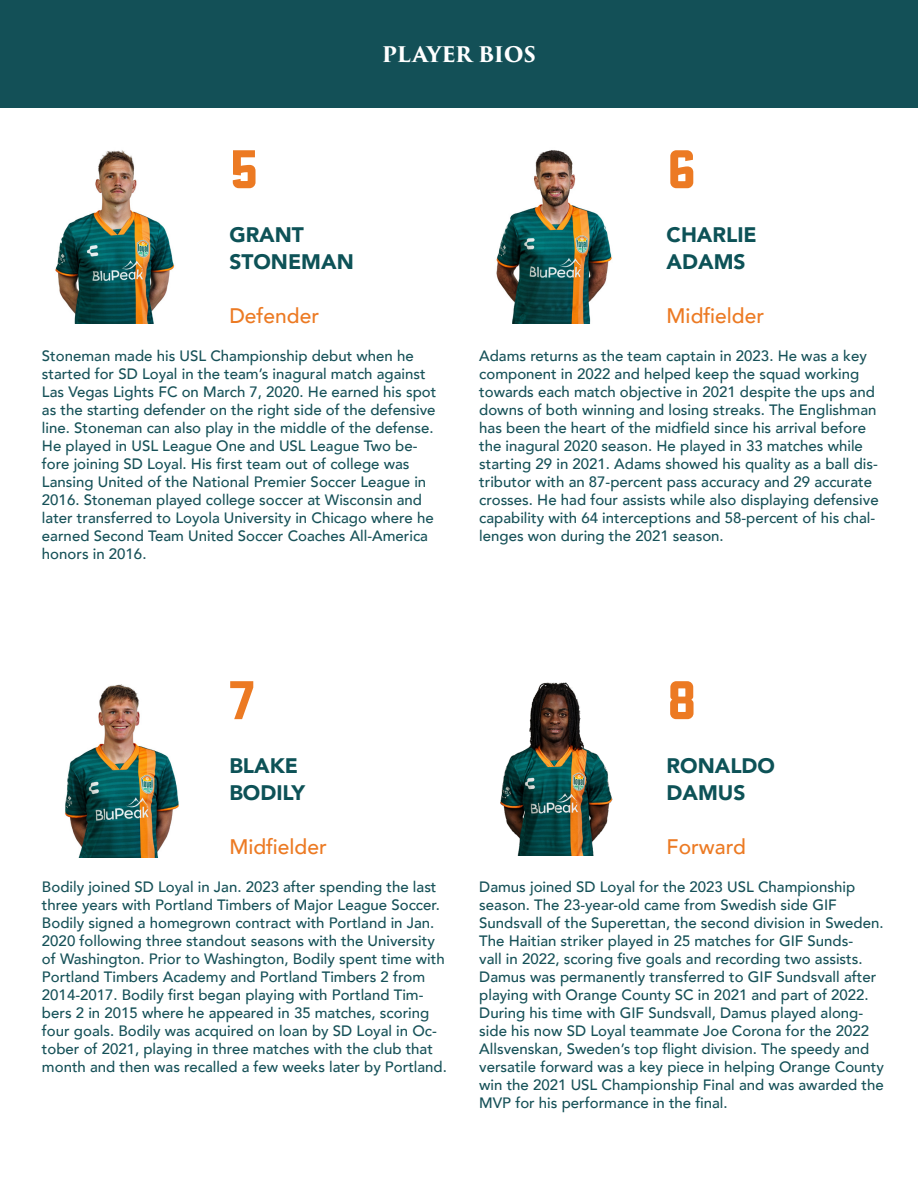
<style>
.page{position:relative;width:918px;height:1188px;background:#fff}
.page>*{position:absolute;margin:0;border:0;box-sizing:border-box;transform-origin:0 0}
.t1{font:900 57px "Stratum 1";color:#ec7a23}
.t2{font:900 21px/27px "Avenir";color:#0d5257}
.t3{font:500 21px "Avenir";color:#ec7a23}
.t4{font:700 21px "Trajan Pro 3";letter-spacing:-.015em;color:#fff}
.t5{font:500 15px/18px "Avenir";color:#165158}
</style>
<div class="page">
<div style="left:0;top:0;width:918px;height:108px;background:#135057"></div>
<img style="left:500px;top:682px;width:113px;height:174px">
<img style="left:65px;top:684px;width:114px;height:173px">
<img style="left:496px;top:150px;width:116px;height:173px">
<img style="left:55px;top:150px;width:120px;height:173px">
<h2 class="t4" style="left:382px;top:39px;width:156px">PLAYER BIOS</h2>
<h1 class="t1" style="left:229px;top:128px;width:31px">5</h1>
<h2 class="t2" style="left:229px;top:221px;width:126px">GRANT<br>STONEMAN</h2>
<h2 class="t3" style="left:229px;top:298px;width:91px">Defender</h2>
<h1 class="t1" style="left:667px;top:128px;width:31px">6</h1>
<h2 class="t2" style="left:667px;top:221px;width:92px">CHARLIE<br>ADAMS</h2>
<h2 class="t3" style="left:667px;top:298px;width:99px">Midfielder</h2>
<p class="t5" style="left:42px;top:346px;width:396px">Stoneman made his USL Championship debut when he started for SD Loyal in the team’s inagural match against Las Vegas Lights FC on March 7, 2020. He earned his spot as the starting defender on the right side of the defensive line. Stoneman can also play in the middle of the defense.<br>He played in USL League One and USL League Two be&shy;fore joining SD Loyal. His first team out of college was Lansing United of the National Premier Soccer League in 2016. Stoneman played college soccer at Wisconsin and later transferred to Loyola University in Chicago where he earned Second Team United Soccer Coaches All-America honors in 2016.</p>
<p class="t5" style="left:479px;top:346px;width:401px">Adams returns as the team captain in 2023. He was a key component in 2022 and helped keep the squad working towards each match objective in 2021 despite the ups and downs of both winning and losing streaks. The Englishman has been the heart of the midfield since his arrival before the inagural 2020 season. He played in 33 matches while starting 29 in 2021. Adams showed his quality as a ball dis&shy;tributor with an 87-percent pass accuracy and 29 accurate crosses. He had four assists while also displaying defensive capability with 64 interceptions and 58-percent of his chal&shy;lenges won during the 2021 season.</p>
<h1 class="t1" style="left:229px;top:658px;width:27px">7</h1>
<h2 class="t2" style="left:229px;top:752px;width:77px">BLAKE<br>BODILY</h2>
<h2 class="t3" style="left:229px;top:829px;width:99px">Midfielder</h2>
<h1 class="t1" style="left:667px;top:658px;width:32px">8</h1>
<h2 class="t2" style="left:667px;top:752px;width:110px">RONALDO<br>DAMUS</h2>
<h2 class="t3" style="left:667px;top:829px;width:81px">Forward</h2>
<p class="t5" style="left:42px;top:877px;width:406px">Bodily joined SD Loyal in Jan. 2023 after spending the last three years with Portland Timbers of Major League Soccer.<br>Bodily signed a homegrown contract with Portland in Jan.<br>2020 following three standout seasons with the University of Washington. Prior to Washington, Bodily spent time with Portland Timbers Academy and Portland Timbers 2 from 2014-2017. Bodily first began playing with Portland Tim&shy;bers 2 in 2015 where he appeared in 35 matches, scoring four goals. Bodily was acquired on loan by SD Loyal in Oc&shy;tober of 2021, playing in three matches with the club that month and then was recalled a few weeks later by Portland.</p>
<p class="t5" style="left:479px;top:877px;width:406px">Damus joined SD Loyal for the 2023 USL Championship season. The 23-year-old came from Swedish side GIF Sundsvall of the Superettan, the second division in Sweden.<br>The Haitian striker played in 25 matches for GIF Sunds-<br>vall in 2022, scoring five goals and recording two assists.<br>Damus was permanently transferred to GIF Sundsvall after playing with Orange County SC in 2021 and part of 2022.<br>During his time with GIF Sundsvall, Damus played along&shy;side his now SD Loyal teammate Joe Corona for the 2022<br>Allsvenskan, Sweden’s top flight division. The speedy and versatile forward was a key piece in helping Orange County win the 2021 USL Championship Final and was awarded the MVP for his performance in the final.</p>
</div>
